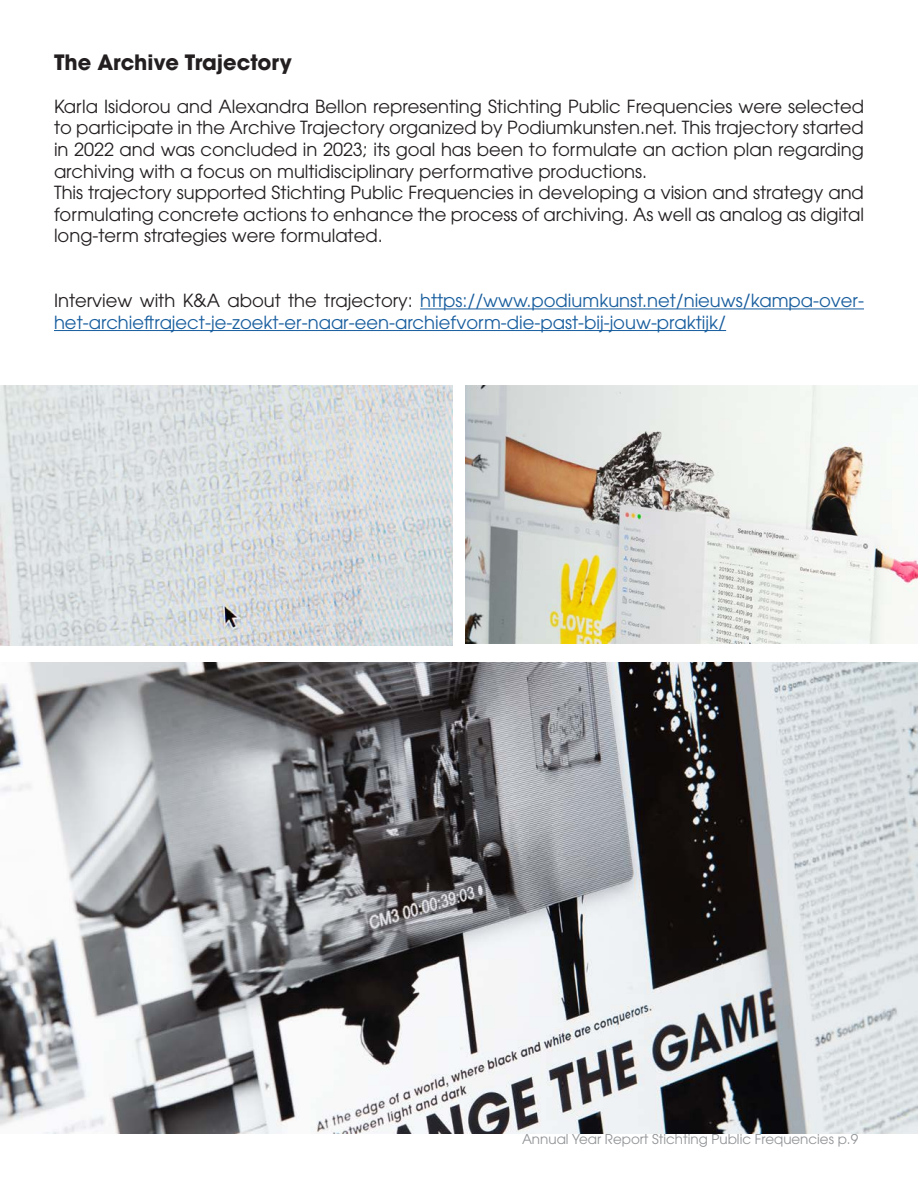
<style>
.page{position:relative;width:918px;height:1188px;background:#fff}
.page>*{position:absolute;margin:0;border:0;box-sizing:border-box;transform-origin:0 0}
.t1{font:700 21px "ITC Avant Garde Pro";color:#231f20}
.t2{font:18px/21.6px "ITC Avant Garde Pro";color:#231f20;text-align:justify}
.t3{font:18px/21.6px "ITC Avant Garde Pro";color:#175d9e}
.t4{font:13.5px "ITC Avant Garde Pro";color:#919396}
.s1{color:#231f20}
</style>
<div class="page">
<hr style="left:420px;top:308px;width:444px;height:1px;background:#175d9e">
<hr style="left:54px;top:330px;width:672px;height:1px;background:#175d9e">
<img style="left:465px;top:386px;width:453px;height:258px">
<img style="left:0;top:662px;width:918px;height:472px">
<img style="left:0;top:386px;width:453px;height:259px">
<p class="t1" style="left:54px;top:48px;width:239px">The Archive Trajectory</p>
<p class="t2" style="left:54px;top:95px;width:812px">Karla Isidorou and Alexandra Bellon representing Stichting Public Frequencies were selected to participate in the Archive Trajectory organized by Podiumkunsten.net. This trajectory started in 2022 and was concluded in 2023; its goal has been to formulate an action plan regarding archiving with a focus on multidisciplinary performative productions.</p>
<p class="t2" style="left:54px;top:182px;width:812px">This trajectory supported Stichting Public Frequencies in developing a vision and strategy and formulating concrete actions to enhance the process of archiving. As well as analog as digital long-term strategies were formulated.</p>
<p class="t3" style="left:54px;top:290px;width:811px"><span class="s1">Interview with K&amp;A about the trajectory:</span> https://www.podiumkunst.net/nieuws/kampa-over&shy;het-archieftraject-je-zoekt-er-naar-een-archiefvorm-die-past-bij-jouw-praktijk/</p>
<p class="t4" style="left:522px;top:1131px;width:338px">Annual Year Report Stichting Public Frequencies p.9</p>
</div>
